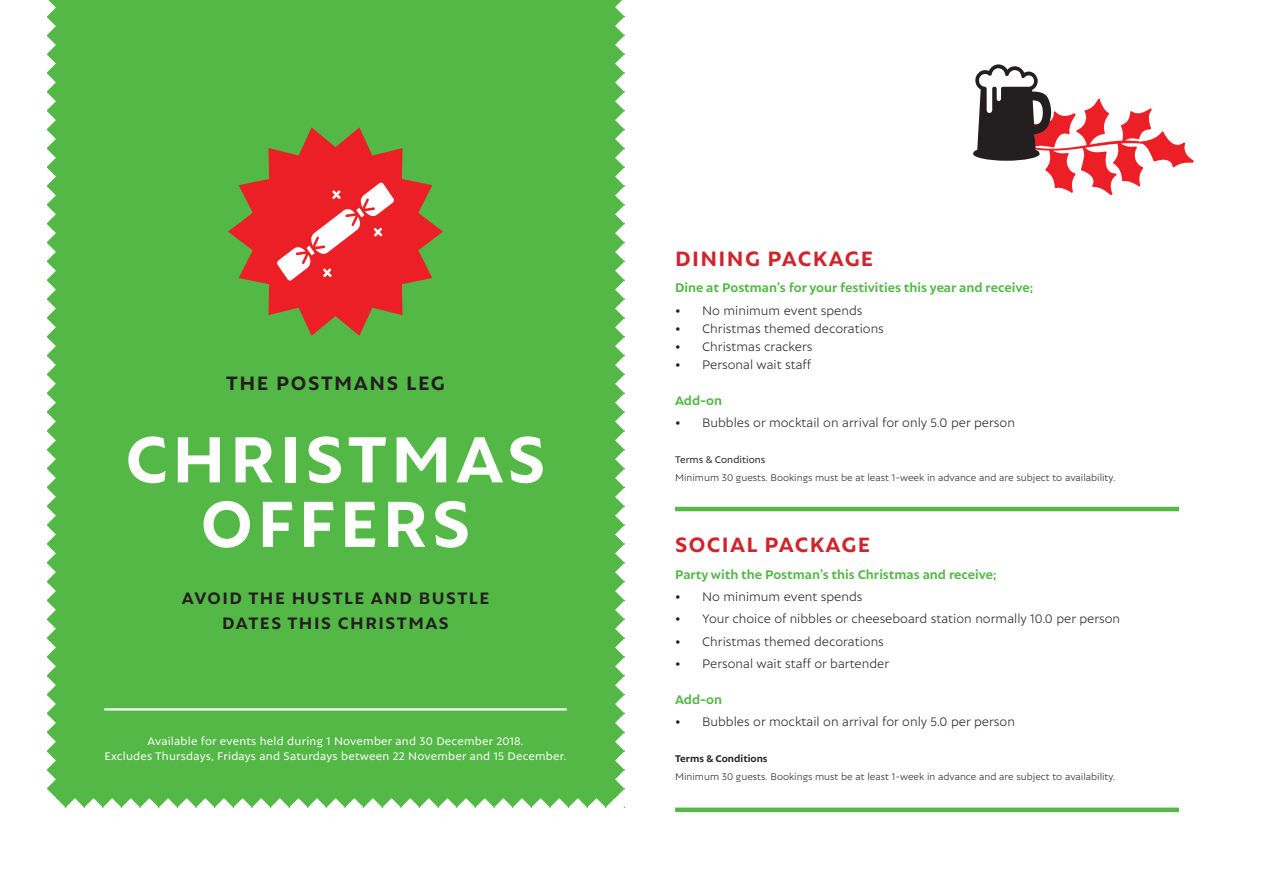
<style>
.page{position:relative;width:1263px;height:893px;background:#fff}
.page>*{position:absolute;margin:0;border:0;box-sizing:border-box;transform-origin:0 0}
.t1{font:700 70.5px/64.5px "Autor";letter-spacing:.06em;color:#fff;text-align:center}
.t2{font:700 22.5px "Autor";letter-spacing:.06em;color:#d1232a}
.t3{font:700 21px "Autor";letter-spacing:.075em;color:#231f20}
.t4{font:700 18px/25.5px "Autor";letter-spacing:.085em;color:#231f20;text-align:center}
.t5{font:300 13.5px "Autor";color:#231f20}
.t6{font:700 13.5px "Autor";color:#54b847}
.t7{font:12px/15px "Autor";letter-spacing:.02em;color:#fff;text-align:center}
.t8{font:300 10.5px/18px "Autor";color:#231f20}
.s1{font-weight:400}
.s2{font-weight:700}
</style>
<div class="page">
<hr style="left:675px;top:507px;width:504px;height:4px;background:#54b847">
<div style="left:675px;top:807px;width:504px;height:5px;background:#54b847"></div>
<svg style="left:973px;top:64px;width:221px;height:131px"></svg>
<svg style="left:47px;top:0;width:578px;height:808px;background:#62b049"></svg>
<p class="t3" style="left:226px;top:370px;width:220px">THE POSTMANS LEG</p>
<p class="t1" style="left:125px;top:425px;width:422px">CHRISTMAS<br>OFFERS</p>
<p class="t4" style="left:182px;top:584px;width:309px">AVOID THE HUSTLE AND BUSTLE<br>DATES THIS CHRISTMAS</p>
<p class="t7" style="left:104px;top:733px;width:463px">Available for events held during 1 November and 30 December 2018.<br>Excludes Thursdays, Fridays and Saturdays between 22 November and 15 December.</p>
<p class="t2" style="left:675px;top:245px;width:200px">DINING PACKAGE</p>
<p class="t6" style="left:675px;top:280px;width:360px">Dine at Postman’s for your festivities this year and receive;</p>
<p class="t5" style="left:675px;top:302px;width:189px">• No minimum event spends</p>
<p class="t5" style="left:675px;top:320px;width:210px">• Christmas themed decorations</p>
<p class="t5" style="left:675px;top:338px;width:139px">• Christmas crackers</p>
<p class="t5" style="left:675px;top:356px;width:138px">• Personal wait staff</p>
<p class="t6" style="left:675px;top:392px;width:49px">Add-on</p>
<p class="t5" style="left:675px;top:414px;width:341px">• Bubbles or mocktail on arrival for only 5.0 per person</p>
<p class="t8" style="left:675px;top:450px;width:442px"><span class="s1">Terms &amp; Conditions<br></span>Minimum 30 guests. Bookings must be at least 1-week in advance and are subject to availability.</p>
<p class="t2" style="left:675px;top:531px;width:197px">SOCIAL PACKAGE</p>
<p class="t6" style="left:675px;top:566px;width:323px">Party with the Postman’s this Christmas and receive;</p>
<p class="t5" style="left:675px;top:588px;width:189px">• No minimum event spends</p>
<p class="t5" style="left:675px;top:611px;width:447px">• Your choice of nibbles or cheeseboard station normally 10.0 per person</p>
<p class="t5" style="left:675px;top:633px;width:210px">• Christmas themed decorations</p>
<p class="t5" style="left:675px;top:655px;width:216px">• Personal wait staff or bartender</p>
<p class="t6" style="left:675px;top:691px;width:49px">Add-on</p>
<p class="t5" style="left:675px;top:713px;width:341px">• Bubbles or mocktail on arrival for only 5.0 per person</p>
<p class="t8" style="left:675px;top:749px;width:442px"><span class="s2">Terms &amp; Conditions<br></span>Minimum 30 guests. Bookings must be at least 1-week in advance and are subject to availability.</p>
</div>
